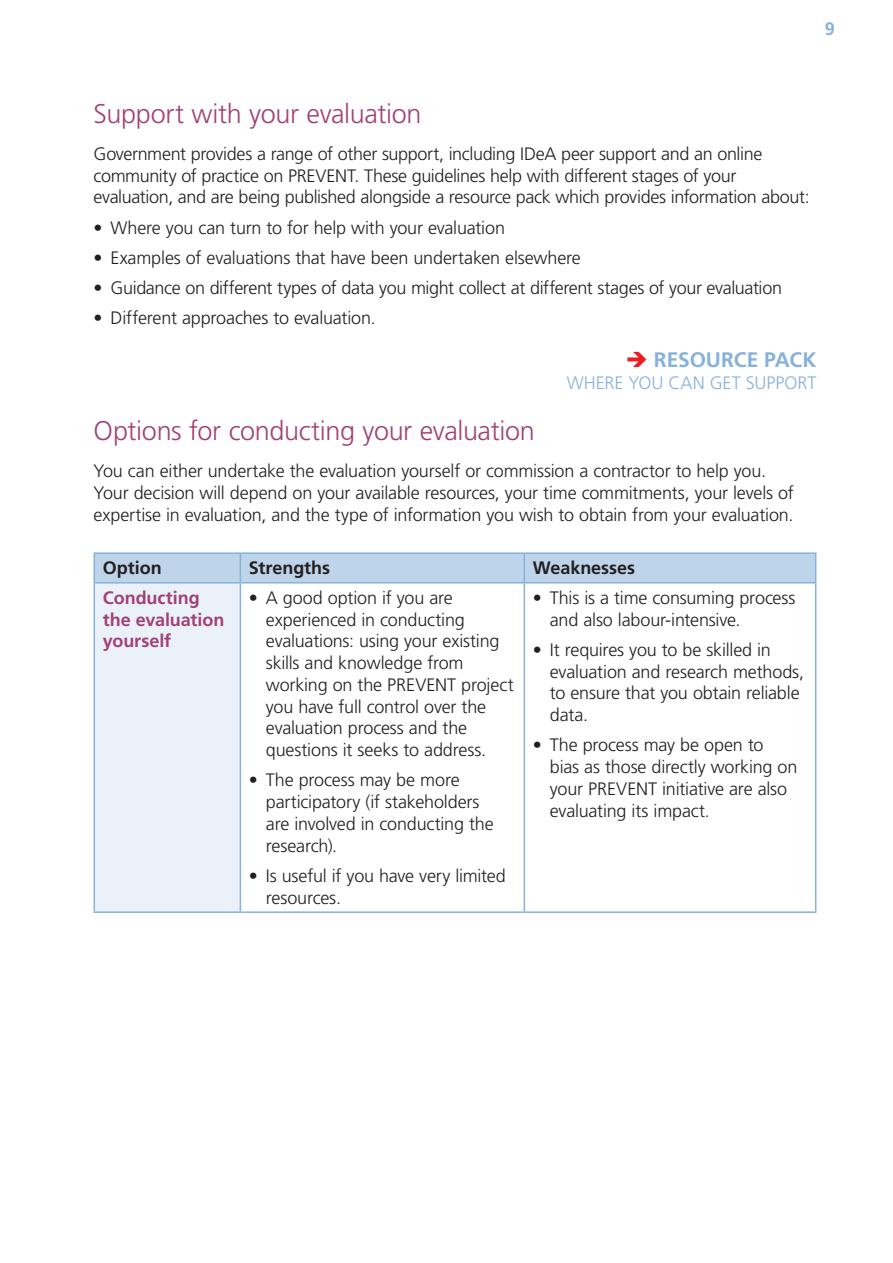
<style>
.page{position:relative;width:893px;height:1263px;background:#fff}
.page>*{position:absolute;margin:0;border:0;box-sizing:border-box;transform-origin:0 0}
.t1{font:300 27px "Frutiger";letter-spacing:-.015em;color:#a14176}
.t2{font:700 21px "Frutiger";letter-spacing:-.005em;color:#86b2d9}
.t3{font:300 18px/21.8px "Frutiger";letter-spacing:-.015em;color:#231f20}
.t4{font:700 18px/21.8px "Frutiger";letter-spacing:-.005em;color:#a14176}
.t5{font:700 18px "Frutiger";color:#231f20}
.t6{font:300 18px "Frutiger";color:#86b2d9}
.t7{font:700 18px "Frutiger";color:#86b2d9}
.s1{color:#ee1d23}
</style>
<div class="page">
<div style="left:94px;top:583px;width:146px;height:329px;background:#ebf1f8"></div>
<hr style="left:94px;top:552px;width:146px;height:2px;background:#86b2d9">
<hr style="left:240px;top:552px;width:284px;height:2px;background:#86b2d9">
<hr style="left:524px;top:552px;width:292px;height:2px;background:#86b2d9">
<div style="left:94px;top:553px;width:722px;height:29px;background:#bed4ea"></div>
<hr style="left:94px;top:582px;width:146px;height:1px;background:#86b2d9">
<hr style="left:94px;top:583px;width:1px;height:328px;background:#86b2d9">
<hr style="left:240px;top:582px;width:284px;height:1px;background:#86b2d9">
<hr style="left:240px;top:583px;width:1px;height:328px;background:#86b2d9">
<hr style="left:524px;top:582px;width:292px;height:1px;background:#86b2d9">
<hr style="left:524px;top:583px;width:1px;height:328px;background:#86b2d9">
<hr style="left:815px;top:583px;width:1px;height:328px;background:#86b2d9">
<hr style="left:94px;top:911px;width:146px;height:2px;background:#86b2d9">
<hr style="left:240px;top:911px;width:284px;height:2px;background:#86b2d9">
<hr style="left:524px;top:911px;width:292px;height:2px;background:#86b2d9">
<p class="t7" style="left:825px;top:18px;width:12px">9</p>
<h1 class="t1" style="left:94px;top:99px;width:330px">Support with your evaluation</h1>
<p class="t3" style="left:94px;top:143px;width:718px">Government provides a range of other support, including IDeA peer support and an online community of practice on PREVENT. These guidelines help with different stages of your evaluation, and are being published alongside a resource pack which provides information about:</p>
<p class="t3" style="left:94px;top:216px;width:413px">• Where you can turn to for help with your evaluation</p>
<p class="t3" style="left:94px;top:247px;width:489px">• Examples of evaluations that have been undertaken elsewhere</p>
<p class="t3" style="left:94px;top:277px;width:690px">• Guidance on different types of data you might collect at different stages of your evaluation</p>
<p class="t3" style="left:94px;top:307px;width:284px">• Different approaches to evaluation.</p>
<p class="t2" style="left:626px;top:348px;width:192px"><span class="s1">➔</span> RESOURCE PACK</p>
<p class="t6" style="left:567px;top:373px;width:251px">WHERE YOU CAN GET SUPPORT</p>
<h1 class="t1" style="left:94px;top:416px;width:443px">Options for conducting your evaluation</h1>
<p class="t3" style="left:94px;top:460px;width:702px">You can either undertake the evaluation yourself or commission a contractor to help you.<br>Your decision will depend on your available resources, your time commitments, your levels of expertise in evaluation, and the type of information you wish to obtain from your evaluation.</p>
<p class="t5" style="left:103px;top:557px;width:60px">Option</p>
<p class="t5" style="left:249px;top:557px;width:83px">Strengths</p>
<p class="t5" style="left:533px;top:557px;width:104px">Weaknesses</p>
<p class="t4" style="left:103px;top:587px;width:123px">Conducting the evaluation yourself</p>
<p class="t3" style="left:266px;top:587px;width:249px;text-indent:-17px">• A good option if you are experienced in conducting evaluations: using your existing skills and knowledge from working on the PREVENT project you have full control over the evaluation process and the questions it seeks to address.</p>
<p class="t3" style="left:266px;top:769px;width:229px;text-indent:-17px">• The process may be more participatory (if stakeholders are involved in conducting the research).</p>
<p class="t3" style="left:266px;top:865px;width:241px;text-indent:-17px">• Is useful if you have very limited resources.</p>
<p class="t3" style="left:550px;top:587px;width:247px;text-indent:-17px">• This is a time consuming process and also labour-intensive.</p>
<p class="t3" style="left:550px;top:639px;width:256px;text-indent:-17px">• It requires you to be skilled in evaluation and research methods, to ensure that you obtain reliable data.</p>
<p class="t3" style="left:550px;top:734px;width:249px;text-indent:-17px">• The process may be open to bias as those directly working on your PREVENT initiative are also evaluating its impact.</p>
</div>
